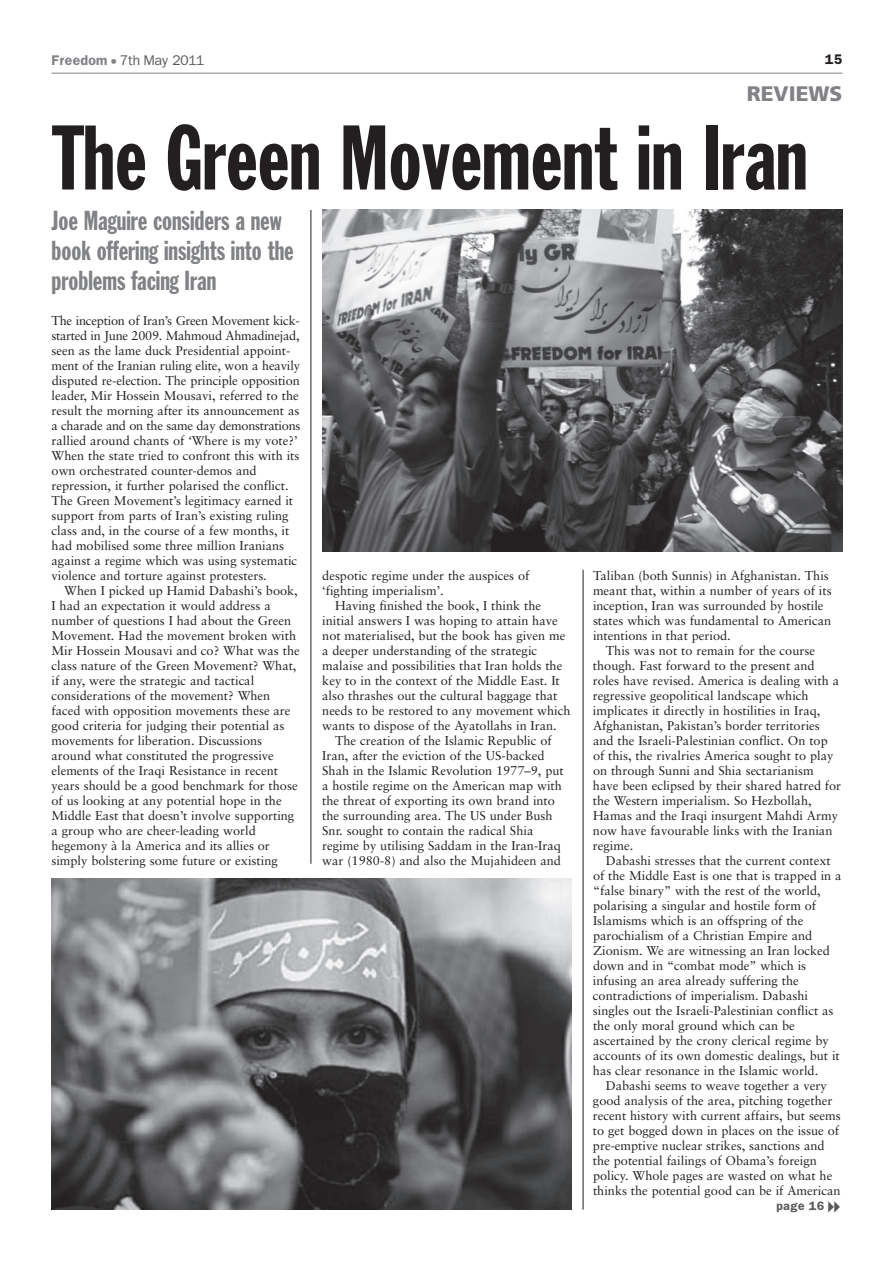
<style>
.page{position:relative;width:894px;height:1264px;background:#fff}
.page>*{position:absolute;margin:0;border:0;box-sizing:border-box;transform-origin:0 0}
.t1{font:90px "Franklin Gothic Extra Cond";color:#231f20}
.t2{font:27px/30px "Franklin Gothic Extra Cond";color:#808285}
.t3{font:900 21px "Frutiger";color:#808285}
.t4{font:12.75px/15px "Sabon";color:#231f20}
.t5{font:12px "Franklin";color:#57585a}
.t6{font:12px "Franklin Demi";color:#231f20}
.t7{font:10.5px "Franklin Demi";color:#57585a}
.s1{font-family:"Franklin Demi";color:#808285}
.s2{color:#808285}
</style>
<div class="page">
<hr style="left:52px;top:73px;width:790px;height:1px;background:#808285">
<hr style="left:311px;top:210px;width:1px;height:654px;background:#231f20">
<hr style="left:583px;top:570px;width:1px;height:639px;background:#231f20">
<img style="left:322px;top:210px;width:521px;height:342px">
<img style="left:52px;top:879px;width:520px;height:331px">
<p class="t5" style="left:52px;top:54px;width:154px"><span class="s1">Freedom</span> <span class="s2">•</span> 7th May 2011</p>
<p class="t6" style="left:825px;top:53px;width:19px">15</p>
<h3 class="t3" style="left:747px;top:85px;width:97px">REVIEWS</h3>
<h1 class="t1" style="left:53px;top:125px;width:756px">The Green Movement in Iran</h1>
<h2 class="t2" style="left:52px;top:207px;width:244px">Joe Maguire considers a new book offering insights into the problems facing Iran</h2>
<p class="t4" style="left:51px;top:314px;width:251px">The inception of Iran’s Green Movement kick&shy;started in June 2009. Mahmoud Ahmadinejad, seen as the lame duck Presidential appoint - ment of the Iranian ruling elite, won a heavily disputed re-election. The principle opposition leader, Mir Hossein Mousavi, referred to the result the morning after its announcement as a charade and on the same day demonstrations rallied around chants of ‘Where is my vote?’ When the state tried to confront this with its own orchestrated counter-demos and repression, it further polarised the conflict.<br>The Green Movement’s legitimacy earned it support from parts of Iran’s existing ruling class and, in the course of a few months, it had mobilised some three million Iranians against a regime which was using systematic violence and torture against protesters.</p>
<p class="t4" style="left:51px;top:584px;width:250px;text-indent:13px">When I picked up Hamid Dabashi’s book, I had an expectation it would address a number of questions I had about the Green Movement. Had the movement broken with Mir Hossein Mousavi and co? What was the class nature of the Green Movement? What, if any, were the strategic and tactical considerations of the movement? When faced with opposition movements these are good criteria for judging their potential as movements for liberation. Discussions around what constituted the progressive elements of the Iraqi Resistance in recent years should be a good benchmark for those of us looking at any potential hope in the Middle East that doesn’t involve supporting a group who are cheer-leading world hegemony à la America and its allies or simply bolstering some future or existing</p>
<p class="t4" style="left:322px;top:569px;width:209px">despotic regime under the auspices of ‘fighting imperialism’.</p>
<p class="t4" style="left:322px;top:599px;width:250px;text-indent:13px">Having finished the book, I think the initial answers I was hoping to attain have not materialised, but the book has given me a deeper understanding of the strategic malaise and possibilities that Iran holds the key to in the context of the Middle East. It also thrashes out the cultural baggage that needs to be restored to any movement which wants to dispose of the Ayatollahs in Iran.</p>
<p class="t4" style="left:322px;top:734px;width:243px;text-indent:13px">The creation of the Islamic Republic of Iran, after the eviction of the US-backed Shah in the Islamic Revolution 1977–9, put a hostile regime on the American map with the threat of exporting its own brand into the surrounding area. The US under Bush Snr. sought to contain the radical Shia regime by utilising Saddam in the Iran-Iraq war (1980-8) and also the Mujahideen and</p>
<p class="t4" style="left:593px;top:569px;width:240px">Taliban (both Sunnis) in Afghanistan. This meant that, within a number of years of its inception, Iran was surrounded by hostile states which was fundamental to American intentions in that period.</p>
<p class="t4" style="left:593px;top:644px;width:250px;text-indent:13px">This was not to remain for the course though. Fast forward to the present and roles have revised. America is dealing with a regressive geopolitical landscape which implicates it directly in hostilities in Iraq, Afghanistan, Pakistan’s border territories and the Israeli-Palestinian conflict. On top of this, the rivalries America sought to play on through Sunni and Shia sectarianism have been eclipsed by their shared hatred for the Western imperialism. So Hezbollah, Hamas and the Iraqi insurgent Mahdi Army now have favourable links with the Iranian regime.</p>
<p class="t4" style="left:593px;top:854px;width:250px;text-indent:13px">Dabashi stresses that the current context of the Middle East is one that is trapped in a “false binary” with the rest of the world, polarising a singular and hostile form of Islamisms which is an offspring of the parochialism of a Christian Empire and Zionism. We are witnessing an Iran locked down and in “combat mode” which is infusing an area already suffering the contradictions of imperialism. Dabashi singles out the Israeli-Palestinian conflict as the only moral ground which can be ascertained by the crony clerical regime by accounts of its own domestic dealings, but it has clear resonance in the Islamic world.</p>
<p class="t4" style="left:593px;top:1079px;width:249px;text-indent:13px">Dabashi seems to weave together a very good analysis of the area, pitching together recent history with current affairs, but seems to get bogged down in places on the issue of pre-emptive nuclear strikes, sanctions and the potential failings of Obama’s foreign policy. Whole pages are wasted on what he thinks the potential good can be if American</p>
<p class="t7" style="left:777px;top:1200px;width:49px">page 16</p>
</div>
